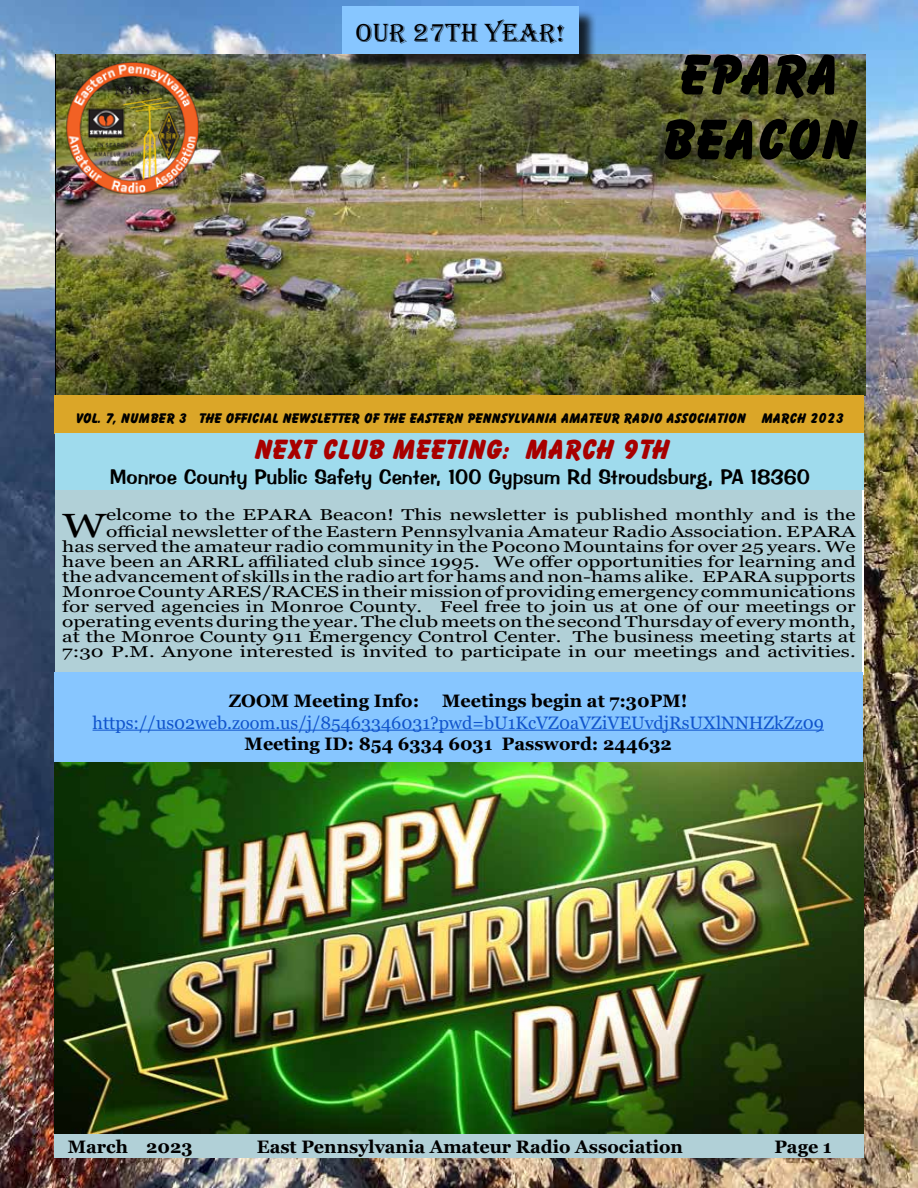
<style>
.page{position:relative;width:918px;height:1188px;background:#fff}
.page>*{position:absolute;margin:0;border:0;box-sizing:border-box;transform-origin:0 0}
.t1{font:54px/64.8px "Balloonist SF Bold";color:#000;text-align:center}
.t2{font:33.6px "Georgia";color:#000;scale:1.33 1}
.t3{font:27px "Balloonist SF Bold";color:#a80000}
.t4{font:27px "Algerian";color:#000}
.t5{font:21px "Impress BT";color:#000}
.t6{font:700 18px "Georgia";color:#000}
.t7{font:18px "Georgia";color:#15c}
.t8{font:15.75px/15px "Georgia";color:#000;scale:1.33 1}
.t9{font:13.5px "Balloonist SF Bold";color:#000}
</style>
<div class="page">
<img style="left:0;top:0;width:918px;height:1188px">
<img style="left:57px;top:54px;width:809px;height:341px">
<img style="left:56px;top:54px;width:155px;height:147px">
<div style="left:54px;top:395px;width:810px;height:38px;background:#dba628"></div>
<div style="left:344px;top:9px;width:253px;height:65px;background:#000;opacity:.81"></div>
<div style="left:342px;top:6px;width:237px;height:48px;background:#87c6ff"></div>
<div style="left:56px;top:433px;width:808px;height:57px;background:#9fdbed"></div>
<div style="left:56px;top:490px;width:806px;height:185px;background:#b1d0d7"></div>
<div style="left:54px;top:672px;width:808px;height:90px;background:#87c6ff"></div>
<hr style="left:93px;top:730px;width:731px;height:1px;background:#15c">
<img style="left:54px;top:762px;width:810px;height:372px">
<div style="left:54px;top:1134px;width:810px;height:24px;background:#b1d0d7"></div>
<h3 class="t4" style="left:356px;top:18px;width:211px">Our 27Th Year!</h3>
<h1 class="t1" style="left:657px;top:42px;width:198px">EPARA<br>BEACON</h1>
<p class="t9" style="left:75px;top:410px;width:770px">VOL. 7, NUMBER 3 THE OFFICIAL NEWSLETTER OF THE EASTERN PENNSYLVANIA AMATEUR RADIO ASSOCIATION MARCH 2023</p>
<h3 class="t3" style="left:252px;top:433px;width:417px">NEXT CLUB MEETING: MARCH 9TH</h3>
<h3 class="t5" style="left:110px;top:465px;width:702px">Monroe County Public Safety Center, 100 Gypsum Rd Stroudsburg, PA 18360</h3>
<h2 class="t2" style="left:62px;top:505px;width:34px">W</h2>
<p class="t8" style="left:106px;top:507px;width:565px;line-height:16.5px">elcome to the EPARA Beacon! This newsletter is published monthly and is the official newsletter of the Eastern Pennsylvania Amateur Radio Association. EPARA</p>
<p class="t8" style="left:62px;top:539px;width:598px;text-align:justify">has served the amateur radio community in the Pocono Mountains for over 25 years. We have been an ARRL affiliated club since 1995. We offer opportunities for learning and the advancement of skills in the radio art for hams and non-hams alike. EPARA supports Monroe County ARES/RACES in their mission of providing emergency communications for served agencies in Monroe County. Feel free to join us at one of our meetings or operating events during the year. The club meets on the second Thursday of every month, at the Monroe County 911 Emergency Control Center. The business meeting starts at 7:30 P.M. Anyone interested is invited to participate in our meetings and activities.</p>
<p class="t6" style="left:229px;top:689px;width:192px">ZOOM Meeting Info:</p>
<p class="t6" style="left:442px;top:689px;width:247px">Meetings begin at 7:30PM!</p>
<p class="t7" style="left:93px;top:711px;width:733px">https://us02web.zoom.us/j/85463346031?pwd=bU1KcVZ0aVZiVEUvdjRsUXlNNHZkZz09</p>
<p class="t6" style="left:245px;top:732px;width:429px">Meeting ID: 854 6334 6031 Password: 244632</p>
<p class="t6" style="left:68px;top:1135px;width:126px">March 2023</p>
<p class="t6" style="left:257px;top:1135px;width:428px">East Pennsylvania Amateur Radio Association</p>
<p class="t6" style="left:774px;top:1135px;width:59px">Page 1</p>
</div>
